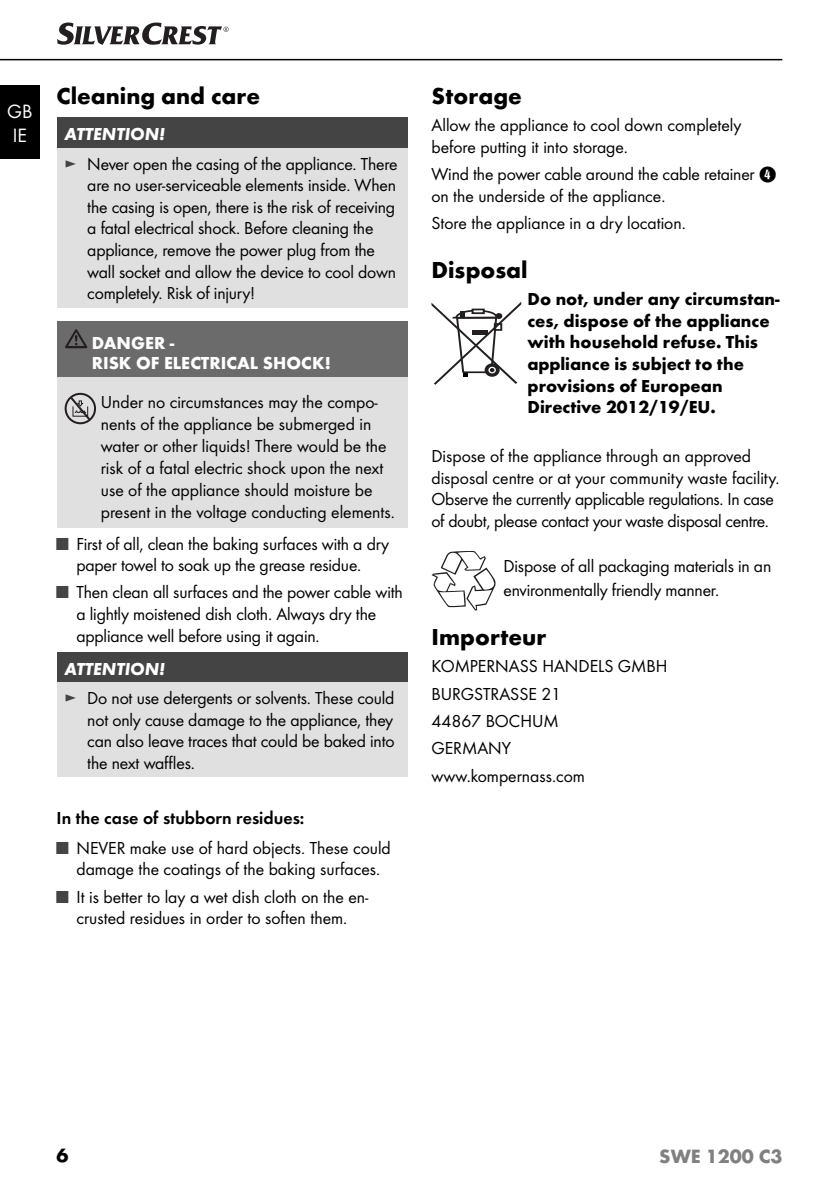
<style>
.page{position:relative;width:839px;height:1191px;background:#fff}
.page>*{position:absolute;margin:0;border:0;box-sizing:border-box;transform-origin:0 0}
.t1{font:700 24px "Futura";color:#000}
.t2{font:700 20px "Futura";color:#808080}
.t3{font:20px/24px "Futura Boo";color:#fff}
.t4{font:700 20px "Futura";color:#000}
.t5{font:18px/21.6px "Futura Boo";letter-spacing:-.01em;color:#000}
.t6{font:700 18px/21.6px "Futura";color:#000}
.t7{font:700 18px/20px "Futura";color:#fff}
.t8{font:18px "Futura Dem";color:#000}
.t9{font:italic 700 18px "Futura";color:#fff}
.s1{color:#444}
.s2{font-family:"Hako PI Nummern"}
</style>
<div class="page">
<hr style="left:0;top:59px;width:782px;height:1px;background:#000">
<div style="left:0;top:85px;width:40px;height:74px;background:#000"></div>
<svg style="left:57px;top:23px;width:172px;height:22px"></svg>
<div style="left:57px;top:118px;width:351px;height:30px;background:#444"></div>
<div style="left:57px;top:148px;width:351px;height:159px;background:#e0e0e0"></div>
<div style="left:57px;top:321px;width:350px;height:56px;background:#6b6b6b"></div>
<div style="left:57px;top:377px;width:350px;height:150px;background:#e0e0e0"></div>
<svg style="left:65px;top:329px;width:22px;height:19px"></svg>
<div style="left:65px;top:393px;width:31px;height:31px;border:2px solid #231f20;border-radius:50%"></div>
<svg style="left:69px;top:395px;width:23px;height:27px"></svg>
<div style="left:57px;top:652px;width:351px;height:31px;background:#444"></div>
<div style="left:57px;top:683px;width:351px;height:94px;background:#e0e0e0"></div>
<svg style="left:432px;top:551px;width:64px;height:59px"></svg>
<svg style="left:431px;top:302px;width:90px;height:83px"></svg>
<p class="t3" style="left:7px;top:100px;width:27px">GB<br>IE</p>
<h1 class="t1" style="left:57px;top:86px;width:205px">Cleaning and care</h1>
<p class="t9" style="left:65px;top:127px;width:102px">ATTENTION!</p>
<p class="t5" style="left:87px;top:154px;width:312px;text-indent:-23px"><span class="s1">►</span> Never open the casing of the appliance. There are no user-serviceable elements inside. When the casing is open, there is the risk of receiving a fatal electrical shock. Before cleaning the appliance, remove the power plug from the wall socket and allow the device to cool down completely. Risk of injury!</p>
<p class="t7" style="left:92px;top:334px;width:241px">DANGER -<br>RISK OF ELECTRICAL SHOCK!</p>
<p class="t5" style="left:101px;top:392px;width:295px">Under no circumstances may the compo&shy;nents of the appliance be submerged in water or other liquids! There would be the risk of a fatal electric shock upon the next use of the appliance should moisture be present in the voltage conducting elements.</p>
<p class="t5" style="left:57px;top:534px;width:334px;text-align:center"><span class="s1">■</span> First of all, clean the baking surfaces with a dry paper towel to soak up the grease residue.</p>
<p class="t5" style="left:76px;top:583px;width:328px;text-indent:-20px"><span class="s1">■</span> Then clean all surfaces and the power cable with a lightly moistened dish cloth. Always dry the appliance well before using it again.</p>
<p class="t9" style="left:65px;top:661px;width:102px">ATTENTION!</p>
<p class="t5" style="left:87px;top:689px;width:309px;text-align:justify;text-indent:-23px"><span class="s1">►</span> Do not use detergents or solvents. These could not only cause damage to the appliance, they can also leave traces that could be baked into the next waffles.</p>
<p class="t8" style="left:57px;top:810px;width:249px">In the case of stubborn residues:</p>
<p class="t5" style="left:57px;top:838px;width:336px;text-align:center"><span class="s1">■</span> NEVER make use of hard objects. These could damage the coatings of the baking surfaces.</p>
<p class="t5" style="left:57px;top:887px;width:313px;text-align:center"><span class="s1">■</span> It is better to lay a wet dish cloth on the en&shy;crusted residues in order to soften them.</p>
<h1 class="t1" style="left:431px;top:86px;width:92px">Storage</h1>
<p class="t5" style="left:431px;top:116px;width:312px">Allow the appliance to cool down completely before putting it into storage.</p>
<p class="t5" style="left:431px;top:165px;width:347px">Wind the power cable around the cable retainer <span class="s2">4 </span>on the underside of the appliance.</p>
<p class="t5" style="left:431px;top:214px;width:256px">Store the appliance in a dry location.</p>
<h1 class="t1" style="left:431px;top:260px;width:98px">Disposal</h1>
<p class="t6" style="left:527px;top:290px;width:254px">Do not, under any circumstan&shy;ces, dispose of the appliance with household refuse. This appliance is subject to the provisions of European<br>Directive 2012/19/EU.</p>
<p class="t5" style="left:431px;top:447px;width:350px">Dispose of the appliance through an approved disposal centre or at your community waste facility.<br>Observe the currently applicable regulations. In case of doubt, please contact your waste disposal centre.</p>
<p class="t5" style="left:503px;top:556px;width:269px;line-height:24px">Dispose of all packaging materials in an environmentally friendly manner.</p>
<h1 class="t1" style="left:431px;top:627px;width:116px">Importeur</h1>
<p class="t5" style="left:431px;top:654px;width:238px;line-height:27.2px">KOMPERNASS HANDELS GMBH<br>BURGSTRASSE 21<br>44867 BOCHUM<br>GERMANY www.kompernass.com</p>
<p class="t4" style="left:57px;top:1147px;width:13px">6</p>
<p class="t2" style="left:659px;top:1147px;width:125px">SWE 1200 C3</p>
</div>
